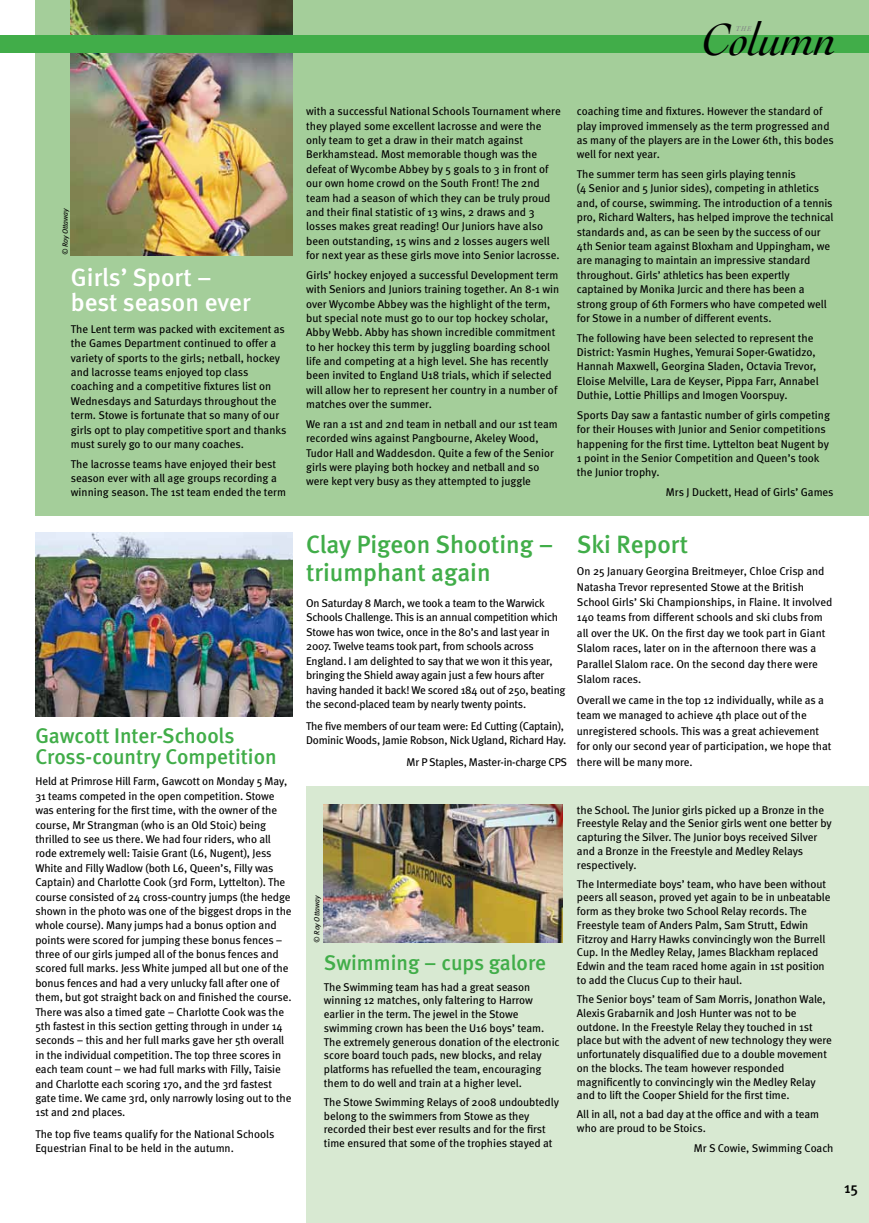
<style>
.page{position:relative;width:869px;height:1223px;background:#fff}
.page>*{position:absolute;margin:0;border:0;box-sizing:border-box;transform-origin:0 0}
.t1{font:italic 47.25px "Cochin";letter-spacing:-.02em;color:#000}
.t2{font:500 25px/28.9px "Meta";color:#41ad49}
.t3{font:500 25px/25px "Meta";color:#fff}
.t4{font:500 21.25px/21.2px "Meta";color:#41ad49}
.t5{font:500 15px "Meta";color:#000}
.t6{font:11.25px/14.4px "Meta";letter-spacing:-.005em;color:#000}
.t7{font:11.25px "Meta";letter-spacing:-.025em;color:#000}
.t8{font:italic 7.5px "Meta";letter-spacing:-.01em;color:#000}
.t9{font:italic 7.25px "Cochin";color:#808285}
</style>
<div class="page">
<div style="left:35px;top:0;width:833px;height:515px;background:#a4ce9a"></div>
<div style="left:306px;top:787px;width:562px;height:435px;background:#d8e9d2"></div>
<img style="left:71px;top:0;width:221px;height:255px">
<img style="left:35px;top:533px;width:257px;height:183px">
<img style="left:324px;top:804px;width:238px;height:138px">
<div style="left:0;top:35px;width:868px;height:18px;background:#41ad49"></div>
<h1 class="t1" style="left:701px;top:13px;width:137px">Column</h1>
<p class="t9" style="left:735px;top:25px;width:17px">THE</p>
<p class="t8" style="left:61px;top:255px;width:48px;rotate:-90deg">© Roy Ottaway</p>
<h2 class="t3" style="left:71px;top:265px;width:181px">Girls’ Sport – best season ever</h2>
<p class="t6" style="left:71px;top:321px;width:217px">The Lent term was packed with excitement as the Games Department continued to offer a variety of sports to the girls; netball, hockey and lacrosse teams enjoyed top class coaching and a competitive fixtures list on Wednesdays and Saturdays throughout the term. Stowe is fortunate that so many of our girls opt to play competitive sport and thanks must surely go to our many coaches.</p>
<p class="t6" style="left:71px;top:456px;width:216px">The lacrosse teams have enjoyed their best season ever with all age groups recording a winning season. The 1st team ended the term</p>
<h3 class="t4" style="left:35px;top:724px;width:243px">Gawcott Inter-Schools<br>Cross-country Competition</h3>
<p class="t6" style="left:35px;top:774px;width:257px">Held at Primrose Hill Farm, Gawcott on Monday 5 May, 31 teams competed in the open competition. Stowe was entering for the first time, with the owner of the course, Mr Strangman (who is an Old Stoic) being thrilled to see us there. We had four riders, who all rode extremely well: Taisie Grant (L6, Nugent), Jess White and Filly Wadlow (both L6, Queen’s, Filly was Captain) and Charlotte Cook (3rd Form, Lyttelton). The course consisted of 24 cross-country jumps (the hedge shown in the photo was one of the biggest drops in the whole course). Many jumps had a bonus option and points were scored for jumping these bonus fences – three of our girls jumped all of the bonus fences and scored full marks. Jess White jumped all but one of the bonus fences and had a very unlucky fall after one of them, but got straight back on and finished the course.<br>There was also a timed gate – Charlotte Cook was the 5th fastest in this section getting through in under 14 seconds – this and her full marks gave her 5th overall in the individual competition. The top three scores in each team count – we had full marks with Filly, Taisie and Charlotte each scoring 170, and the 3rd fastest gate time. We came 3rd, only narrowly losing out to the 1st and 2nd places.</p>
<p class="t6" style="left:35px;top:1126px;width:240px">The top five teams qualify for the National Schools<br>Equestrian Final to be held in the autumn.</p>
<p class="t6" style="left:306px;top:104px;width:256px">with a successful National Schools Tournament where they played some excellent lacrosse and were the only team to get a draw in their match against Berkhamstead. Most memorable though was the defeat of Wycombe Abbey by 5 goals to 3 in front of our own home crowd on the South Front! The 2nd team had a season of which they can be truly proud and their final statistic of 13 wins, 2 draws and 3 losses makes great reading! Our Juniors have also been outstanding, 15 wins and 2 losses augers well for next year as these girls move into Senior lacrosse.</p>
<p class="t6" style="left:306px;top:267px;width:254px">Girls’ hockey enjoyed a successful Development term with Seniors and Juniors training together. An 8-1 win over Wycombe Abbey was the highlight of the term, but special note must go to our top hockey scholar, Abby Webb. Abby has shown incredible commitment to her hockey this term by juggling boarding school life and competing at a high level. She has recently been invited to England U18 trials, which if selected will allow her to represent her country in a number of matches over the summer.</p>
<p class="t6" style="left:306px;top:416px;width:253px">We ran a 1st and 2nd team in netball and our 1st team recorded wins against Pangbourne, Akeley Wood, Tudor Hall and Waddesdon. Quite a few of the Senior girls were playing both hockey and netball and so were kept very busy as they attempted to juggle</p>
<p class="t6" style="left:576px;top:104px;width:258px">coaching time and fixtures. However the standard of play improved immensely as the term progressed and as many of the players are in the Lower 6th, this bodes well for next year.</p>
<p class="t6" style="left:576px;top:167px;width:258px">The summer term has seen girls playing tennis<br>(4 Senior and 5 Junior sides), competing in athletics and, of course, swimming. The introduction of a tennis pro, Richard Walters, has helped improve the technical standards and, as can be seen by the success of our 4th Senior team against Bloxham and Uppingham, we are managing to maintain an impressive standard throughout. Girls’ athletics has been expertly captained by Monika Jurcic and there has been a strong group of 6th Formers who have competed well for Stowe in a number of different events.</p>
<p class="t6" style="left:576px;top:330px;width:243px">The following have been selected to represent the District: Yasmin Hughes, Yemurai Soper-Gwatidzo, Hannah Maxwell, Georgina Sladen, Octavia Trevor, Eloise Melville, Lara de Keyser, Pippa Farr, Annabel Duthie, Lottie Phillips and Imogen Voorspuy.</p>
<p class="t6" style="left:576px;top:407px;width:254px">Sports Day saw a fantastic number of girls competing for their Houses with Junior and Senior competitions happening for the first time. Lyttelton beat Nugent by 1 point in the Senior Competition and Queen’s took the Junior trophy.</p>
<p class="t6" style="left:665px;top:485px;width:169px">Mrs J Duckett, Head of Girls’ Games</p>
<h2 class="t2" style="left:306px;top:529px;width:248px">Clay Pigeon Shooting – triumphant again</h2>
<p class="t6" style="left:306px;top:595px;width:261px">On Saturday 8 March, we took a team to the Warwick Schools Challenge. This is an annual competition which Stowe has won twice, once in the 80’s and last year in 2007. Twelve teams took part, from schools across England. I am delighted to say that we won it this year, bringing the Shield away again just a few hours after having handed it back! We scored 184 out of 250, beating the second-placed team by nearly twenty points.</p>
<p class="t6" style="left:306px;top:718px;width:261px">The five members of our team were: Ed Cutting (Captain),<br>Dominic Woods, Jamie Robson, Nick Ugland, Richard Hay.</p>
<p class="t7" style="left:406px;top:755px;width:162px">Mr P Staples, Master-in-charge CPS</p>
<h2 class="t2" style="left:576px;top:529px;width:112px">Ski Report</h2>
<p class="t6" style="left:576px;top:563px;width:257px;line-height:15.4px">On 25 January Georgina Breitmeyer, Chloe Crisp and Natasha Trevor represented Stowe at the British School Girls’ Ski Championships, in Flaine. It involved 140 teams from different schools and ski clubs from all over the UK. On the first day we took part in Giant Slalom races, later on in the afternoon there was a Parallel Slalom race. On the second day there were Slalom races.</p>
<p class="t6" style="left:576px;top:692px;width:256px;line-height:15.4px">Overall we came in the top 12 individually, while as a team we managed to achieve 4th place out of the unregistered schools. This was a great achievement for only our second year of participation, we hope that there will be many more.</p>
<p class="t8" style="left:312px;top:942px;width:48px;rotate:-90deg">© Roy Ottaway</p>
<h3 class="t4" style="left:324px;top:951px;width:223px">Swimming – cups galore</h3>
<p class="t6" style="left:324px;top:979px;width:237px;line-height:13.8px">The Swimming team has had a great season winning 12 matches, only faltering to Harrow earlier in the term. The jewel in the Stowe swimming crown has been the U16 boys’ team.<br>The extremely generous donation of the electronic score board touch pads, new blocks, and relay platforms has refuelled the team, encouraging them to do well and train at a higher level.</p>
<p class="t6" style="left:324px;top:1094px;width:236px;line-height:13.8px">The Stowe Swimming Relays of 2008 undoubtedly belong to the swimmers from Stowe as they recorded their best ever results and for the first time ensured that some of the trophies stayed at</p>
<p class="t6" style="left:576px;top:802px;width:256px;line-height:13.8px">the School. The Junior girls picked up a Bronze in the Freestyle Relay and the Senior girls went one better by capturing the Silver. The Junior boys received Silver and a Bronze in the Freestyle and Medley Relays respectively.</p>
<p class="t6" style="left:576px;top:876px;width:255px;line-height:13.8px">The Intermediate boys’ team, who have been without peers all season, proved yet again to be in unbeatable form as they broke two School Relay records. The Freestyle team of Anders Palm, Sam Strutt, Edwin Fitzroy and Harry Hawks convincingly won the Burrell Cup. In the Medley Relay, James Blackham replaced Edwin and the team raced home again in 1st position to add the Clucus Cup to their haul.</p>
<p class="t6" style="left:576px;top:992px;width:256px;line-height:13.8px">The Senior boys’ team of Sam Morris, Jonathon Wale, Alexis Grabarnik and Josh Hunter was not to be outdone. In the Freestyle Relay they touched in 1st place but with the advent of new technology they were unfortunately disqualified due to a double movement on the blocks. The team however responded magnificently to convincingly win the Medley Relay and to lift the Cooper Shield for the first time.</p>
<p class="t6" style="left:576px;top:1107px;width:243px;line-height:13.8px">All in all, not a bad day at the office and with a team who are proud to be Stoics.</p>
<p class="t6" style="left:693px;top:1140px;width:141px">Mr S Cowie, Swimming Coach</p>
<h3 class="t5" style="left:843px;top:1179px;width:16px">15</h3>
</div>
